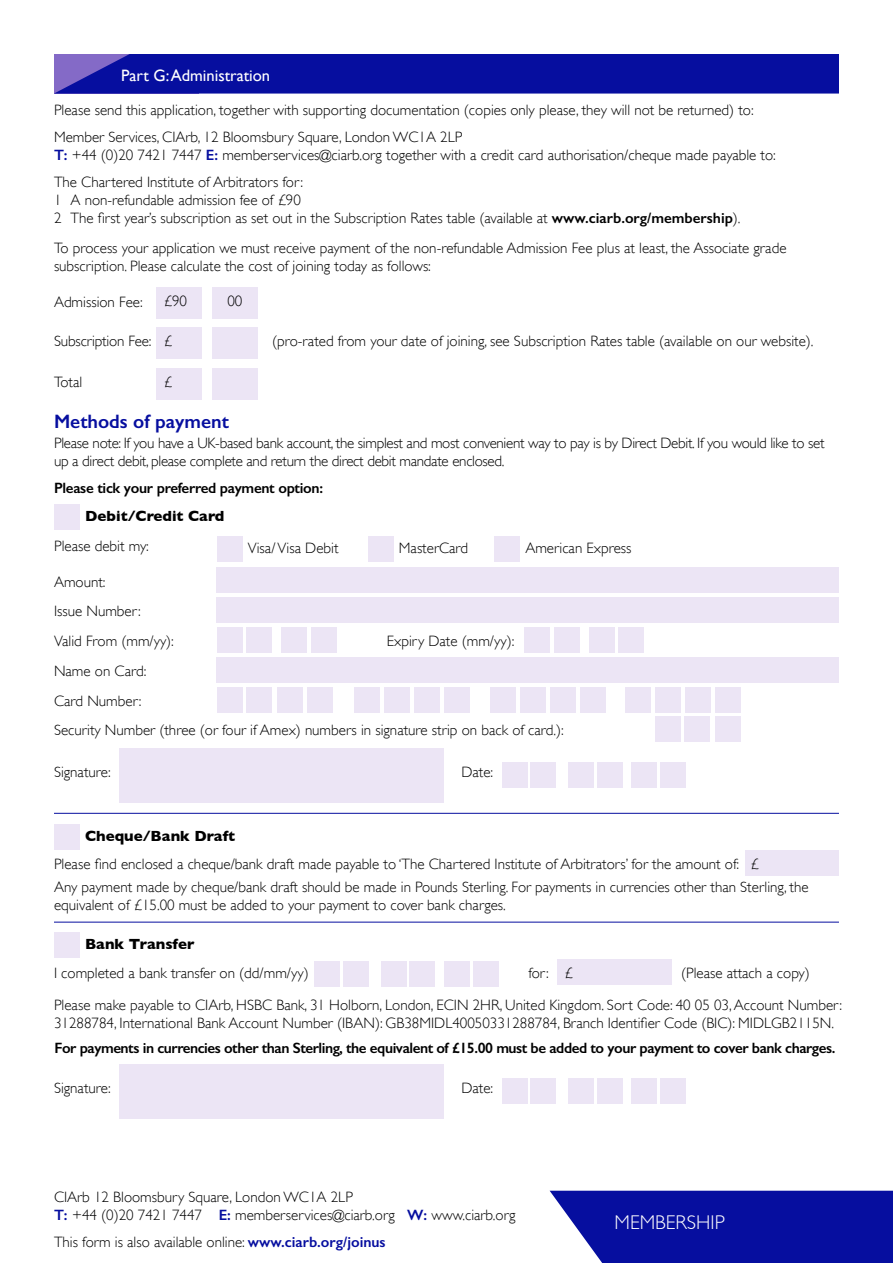
<style>
.page{position:relative;width:893px;height:1263px;background:#fff}
.page>*{position:absolute;margin:0;border:0;box-sizing:border-box;transform-origin:0 0}
.t1{font:300 19.8px "Gill Sans";color:#fff}
.t2{font:600 19.5px "Gill Sans";color:#060e9f}
.t3{font:16.5px "Gill Sans";color:#fff}
.t4{font:300 15px/18px "Gill Sans";color:#000}
.t5{font:300 15px/18px "Gill Sans";letter-spacing:-.02em;color:#000}
.t6{font:600 15px "Gill Sans";letter-spacing:-.03em;color:#000}
.t7{font:700 15px "Gill Sans";color:#000}
.s1{font-weight:600;color:#060e9f}
.s2{font-weight:600}
</style>
<div class="page">
<div style="left:745px;top:850px;width:94px;height:26px;background:#ece5f5"></div>
<div style="left:557px;top:959px;width:115px;height:25px;background:#ece5f5"></div>
<div style="left:156px;top:287px;width:46px;height:32px;background:#ece5f5"></div>
<div style="left:156px;top:327px;width:46px;height:32px;background:#ece5f5"></div>
<div style="left:156px;top:368px;width:46px;height:32px;background:#ece5f5"></div>
<div style="left:213px;top:287px;width:45px;height:32px;background:#ece5f5"></div>
<div style="left:213px;top:327px;width:45px;height:32px;background:#ece5f5"></div>
<div style="left:213px;top:368px;width:45px;height:32px;background:#ece5f5"></div>
<svg style="left:54px;top:54px;width:785px;height:40px;background:#0e14a1"></svg>
<svg style="left:550px;top:1191px;width:343px;height:72px;background:#1820a6"></svg>
<div style="left:54px;top:504px;width:26px;height:25px;background:#ece5f5"></div>
<div style="left:54px;top:824px;width:26px;height:25px;background:#ece5f5"></div>
<div style="left:54px;top:932px;width:26px;height:26px;background:#ece5f5"></div>
<div style="left:217px;top:536px;width:25px;height:25px;background:#ece5f5"></div>
<div style="left:368px;top:536px;width:25px;height:25px;background:#ece5f5"></div>
<div style="left:494px;top:536px;width:26px;height:25px;background:#ece5f5"></div>
<div style="left:217px;top:568px;width:622px;height:25px;background:#ece5f5"></div>
<div style="left:217px;top:597px;width:622px;height:26px;background:#ece5f5"></div>
<div style="left:217px;top:657px;width:622px;height:25px;background:#ece5f5"></div>
<div style="left:217px;top:627px;width:25px;height:26px;background:#ece5f5"></div>
<div style="left:217px;top:687px;width:25px;height:25px;background:#ece5f5"></div>
<div style="left:655px;top:716px;width:25px;height:26px;background:#ece5f5"></div>
<div style="left:354px;top:687px;width:25px;height:25px;background:#ece5f5"></div>
<div style="left:490px;top:687px;width:26px;height:25px;background:#ece5f5"></div>
<div style="left:625px;top:687px;width:26px;height:25px;background:#ece5f5"></div>
<div style="left:524px;top:627px;width:26px;height:26px;background:#ece5f5"></div>
<div style="left:282px;top:627px;width:25px;height:26px;background:#ece5f5"></div>
<div style="left:277px;top:687px;width:26px;height:25px;background:#ece5f5"></div>
<div style="left:715px;top:716px;width:26px;height:26px;background:#ece5f5"></div>
<div style="left:415px;top:687px;width:25px;height:25px;background:#ece5f5"></div>
<div style="left:551px;top:687px;width:25px;height:25px;background:#ece5f5"></div>
<div style="left:686px;top:687px;width:25px;height:25px;background:#ece5f5"></div>
<div style="left:589px;top:627px;width:25px;height:26px;background:#ece5f5"></div>
<div style="left:247px;top:627px;width:25px;height:26px;background:#ece5f5"></div>
<div style="left:247px;top:687px;width:25px;height:25px;background:#ece5f5"></div>
<div style="left:685px;top:716px;width:25px;height:26px;background:#ece5f5"></div>
<div style="left:384px;top:687px;width:25px;height:25px;background:#ece5f5"></div>
<div style="left:520px;top:687px;width:25px;height:25px;background:#ece5f5"></div>
<div style="left:655px;top:687px;width:25px;height:25px;background:#ece5f5"></div>
<div style="left:554px;top:627px;width:25px;height:26px;background:#ece5f5"></div>
<div style="left:311px;top:627px;width:26px;height:26px;background:#ece5f5"></div>
<div style="left:307px;top:687px;width:26px;height:25px;background:#ece5f5"></div>
<div style="left:444px;top:687px;width:26px;height:25px;background:#ece5f5"></div>
<div style="left:580px;top:687px;width:26px;height:25px;background:#ece5f5"></div>
<div style="left:715px;top:687px;width:26px;height:25px;background:#ece5f5"></div>
<div style="left:619px;top:627px;width:25px;height:26px;background:#ece5f5"></div>
<div style="left:119px;top:748px;width:324px;height:55px;background:#ece5f5"></div>
<div style="left:119px;top:1064px;width:324px;height:54px;background:#ece5f5"></div>
<div style="left:502px;top:762px;width:25px;height:26px;background:#ece5f5"></div>
<div style="left:502px;top:1078px;width:25px;height:25px;background:#ece5f5"></div>
<div style="left:315px;top:961px;width:25px;height:25px;background:#ece5f5"></div>
<div style="left:568px;top:762px;width:25px;height:26px;background:#ece5f5"></div>
<div style="left:568px;top:1078px;width:25px;height:25px;background:#ece5f5"></div>
<div style="left:381px;top:961px;width:25px;height:25px;background:#ece5f5"></div>
<div style="left:632px;top:762px;width:25px;height:26px;background:#ece5f5"></div>
<div style="left:632px;top:1078px;width:25px;height:25px;background:#ece5f5"></div>
<div style="left:445px;top:961px;width:25px;height:25px;background:#ece5f5"></div>
<div style="left:531px;top:762px;width:25px;height:26px;background:#ece5f5"></div>
<div style="left:531px;top:1078px;width:25px;height:25px;background:#ece5f5"></div>
<div style="left:344px;top:961px;width:25px;height:25px;background:#ece5f5"></div>
<div style="left:597px;top:762px;width:25px;height:26px;background:#ece5f5"></div>
<div style="left:597px;top:1078px;width:25px;height:25px;background:#ece5f5"></div>
<div style="left:410px;top:961px;width:25px;height:25px;background:#ece5f5"></div>
<div style="left:661px;top:762px;width:25px;height:26px;background:#ece5f5"></div>
<div style="left:661px;top:1078px;width:25px;height:25px;background:#ece5f5"></div>
<div style="left:473px;top:961px;width:26px;height:25px;background:#ece5f5"></div>
<hr style="left:54px;top:813px;width:785px;height:1px;background:#060e9f">
<hr style="left:54px;top:922px;width:785px;height:1px;background:#060e9f">
<p class="t3" style="left:121px;top:65px;width:151px">Part G: Administration</p>
<p class="t4" style="left:54px;top:97px;width:701px;line-height:27px">Please send this application, together with supporting documentation (copies only please, they will not be returned) to:<br>Member Services, CIArb, 12 Bloomsbury Square, London WC1A 2LP</p>
<p class="t4" style="left:54px;top:142px;width:723px;line-height:26.5px"><span class="s1">T:</span> +44 (0)20 7421 7447 <span class="s1">E:</span> memberservices@ciarb.org together with a credit card authorisation/cheque made payable to:<br>The Chartered Institute of Arbitrators for:</p>
<p class="t4" style="left:54px;top:191px;width:688px">1 A non-refundable admission fee of £90<br>2 The first year’s subscription as set out in the Subscription Rates table (available at <span class="s2">www.ciarb.org/membership</span>).</p>
<p class="t4" style="left:54px;top:239px;width:734px">To process your application we must receive payment of the non-refundable Admission Fee plus at least, the Associate grade subscription. Please calculate the cost of joining today as follows:</p>
<p class="t4" style="left:54px;top:293px;width:90px">Admission Fee:</p>
<p class="t4" style="left:164px;top:292px;width:25px">£90</p>
<p class="t4" style="left:164px;top:332px;width:10px">£</p>
<p class="t4" style="left:164px;top:373px;width:10px">£</p>
<p class="t4" style="left:227px;top:292px;width:16px">00</p>
<p class="t4" style="left:272px;top:332px;width:543px">(pro-rated from your date of joining, see Subscription Rates table (available on our website).</p>
<p class="t4" style="left:54px;top:332px;width:99px">Subscription Fee:</p>
<p class="t4" style="left:54px;top:373px;width:30px">Total</p>
<h2 class="t2" style="left:54px;top:409px;width:176px">Methods of payment</h2>
<p class="t5" style="left:54px;top:434px;width:772px">Please note: If you have a UK-based bank account, the simplest and most convenient way to pay is by Direct Debit. If you would like to set up a direct debit, please complete and return the direct debit mandate enclosed.</p>
<p class="t6" style="left:54px;top:479px;width:271px">Please tick your preferred payment option:</p>
<p class="t7" style="left:85px;top:507px;width:141px">Debit/Credit Card</p>
<p class="t4" style="left:54px;top:537px;width:96px">Please debit my:</p>
<p class="t4" style="left:248px;top:538px;width:92px">Visa/ Visa Debit</p>
<p class="t4" style="left:399px;top:538px;width:71px">MasterCard</p>
<p class="t4" style="left:525px;top:538px;width:108px">American Express</p>
<p class="t4" style="left:54px;top:572px;width:53px">Amount:</p>
<p class="t4" style="left:54px;top:602px;width:88px">Issue Number:</p>
<p class="t4" style="left:54px;top:632px;width:121px">Valid From (mm/yy):</p>
<p class="t4" style="left:54px;top:662px;width:94px">Name on Card:</p>
<p class="t4" style="left:387px;top:632px;width:129px">Expiry Date (mm/yy):</p>
<p class="t4" style="left:54px;top:686px;width:511px;line-height:29.7px">Card Number:<br>Security Number (three (or four if Amex) numbers in signature strip on back of card.):</p>
<p class="t4" style="left:54px;top:763px;width:58px">Signature:</p>
<p class="t7" style="left:85px;top:827px;width:152px">Cheque/Bank Draft</p>
<p class="t4" style="left:461px;top:763px;width:33px">Date:</p>
<p class="t4" style="left:54px;top:855px;width:706px">Please find enclosed a cheque/bank draft made payable to ‘The Chartered Institute of Arbitrators’ for the amount of: £</p>
<p class="t4" style="left:54px;top:878px;width:756px">Any payment made by cheque/bank draft should be made in Pounds Sterling. For payments in currencies other than Sterling, the equivalent of £15.00 must be added to your payment to cover bank charges.</p>
<p class="t7" style="left:85px;top:935px;width:111px">Bank Transfer</p>
<p class="t4" style="left:54px;top:964px;width:256px">I completed a bank transfer on (dd/mm/yy)</p>
<p class="t4" style="left:528px;top:964px;width:46px">for: £</p>
<p class="t4" style="left:681px;top:964px;width:130px">(Please attach a copy)</p>
<p class="t4" style="left:54px;top:996px;width:790px">Please make payable to CIArb, HSBC Bank, 31 Holborn, London, ECIN 2HR, United Kingdom. Sort Code: 40 05 03, Account Number:<br>31288784, International Bank Account Number (IBAN): GB38MIDL40050331288784, Branch Identifier Code (BIC): MIDLGB2115N.</p>
<p class="t6" style="left:55px;top:1038px;width:782px">For payments in currencies other than Sterling, the equivalent of £15.00 must be added to your payment to cover bank charges.</p>
<p class="t4" style="left:54px;top:1079px;width:58px">Signature:</p>
<p class="t4" style="left:461px;top:1079px;width:33px">Date:</p>
<p class="t4" style="left:54px;top:1188px;width:463px">CIArb 12 Bloomsbury Square, London WC1A 2LP<br><span class="s1">T:</span> +44 (0)20 7421 7447 <span class="s1">E:</span> memberservices@ciarb.org <span class="s1">W:</span> www.ciarb.org</p>
<p class="t4" style="left:54px;top:1232px;width:333px">This form is also available online: <span class="s1">www.ciarb.org/joinus</span></p>
<h1 class="t1" style="left:615px;top:1211px;width:112px">MEMBERSHIP</h1>
</div>
